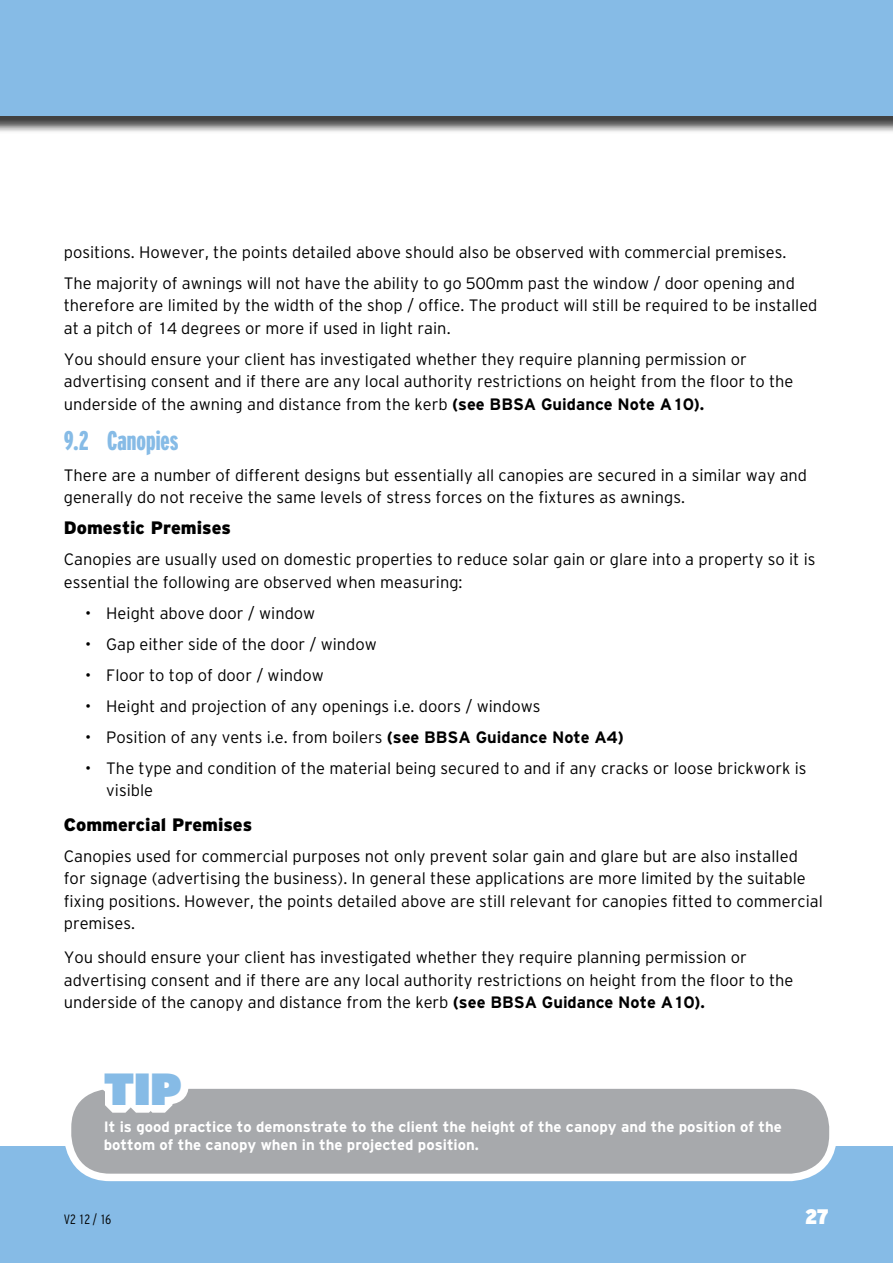
<style>
.page{position:relative;width:893px;height:1263px;background:#fff}
.page>*{position:absolute;margin:0;border:0;box-sizing:border-box;transform-origin:0 0}
.t1{font:900 45px "I503 Interstate Ultra";color:#86bbe6}
.t2{font:27px "I509 Interstate Black Compressed";color:#86bbe6}
.t3{font:900 condensed 21px "I504 Interstate Ultra";color:#fff}
.t4{font:18px "I513 Interstate Black";color:#000}
.t5{font:16.5px/22.5px "I510 Interstate Light";color:#000}
.t6{font:15px/18px "I512 Interstate Bold";color:#fff}
.t7{font:condensed 13.5px "I514 Interstate Light";color:#000}
.s1{font-family:"I512 Interstate Bold"}
</style>
<div class="page">
<div style="left:0;top:0;width:893px;height:134px;background:#000;opacity:.75"></div>
<div style="left:0;top:0;width:893px;height:115px;background:#86bbe6"></div>
<div style="left:0;top:1146px;width:893px;height:117px;background:#86bbe6"></div>
<div style="left:68px;top:1085px;width:765px;height:92px;background:#a7a9ac;border-radius:43px"></div>
<div style="left:64px;top:1081px;width:773px;height:100px;border:8px solid #fff;border-radius:43px"></div>
<svg style="left:90px;top:1081px;width:106px;height:32px"></svg>
<p class="t5" style="left:64px;top:236px;width:733px;line-height:31px">positions. However, the points detailed above should also be observed with commercial premises.<br>The majority of awnings will not have the ability to go 500mm past the window / door opening and</p>
<p class="t5" style="left:64px;top:294px;width:755px">therefore are limited by the width of the shop / office. The product will still be required to be installed at a pitch of 14 degrees or more if used in light rain.</p>
<p class="t5" style="left:64px;top:348px;width:731px">You should ensure your client has investigated whether they require planning permission or advertising consent and if there are any local authority restrictions on height from the floor to the underside of the awning and distance from the kerb <span class="s1">(see BBSA Guidance Note A10).</span></p>
<h2 class="t2" style="left:64px;top:425px;width:116px">9.2 Canopies</h2>
<p class="t5" style="left:64px;top:463px;width:745px">There are a number of different designs but essentially all canopies are secured in a similar way and generally do not receive the same levels of stress forces on the fixtures as awnings.</p>
<p class="t4" style="left:64px;top:517px;width:169px">Domestic Premises</p>
<p class="t5" style="left:64px;top:548px;width:753px">Canopies are usually used on domestic properties to reduce solar gain or glare into a property so it is essential the following are observed when measuring:</p>
<p class="t5" style="left:85px;top:601px;width:232px">• Height above door / window</p>
<p class="t5" style="left:85px;top:632px;width:293px">• Gap either side of the door / window</p>
<p class="t5" style="left:85px;top:663px;width:240px">• Floor to top of door / window</p>
<p class="t5" style="left:85px;top:694px;width:457px">• Height and projection of any openings i.e. doors / windows</p>
<p class="t5" style="left:85px;top:725px;width:540px">• Position of any vents i.e. from boilers <span class="s1">(see BBSA Guidance Note A4)</span></p>
<p class="t5" style="left:106px;top:756px;width:702px;text-indent:-21px">• The type and condition of the material being secured to and if any cracks or loose brickwork is visible</p>
<p class="t4" style="left:64px;top:814px;width:190px">Commercial Premises</p>
<p class="t5" style="left:64px;top:845px;width:761px">Canopies used for commercial purposes not only prevent solar gain and glare but are also installed for signage (advertising the business). In general these applications are more limited by the suitable fixing positions. However, the points detailed above are still relevant for canopies fitted to commercial premises.</p>
<p class="t5" style="left:64px;top:946px;width:731px">You should ensure your client has investigated whether they require planning permission or advertising consent and if there are any local authority restrictions on height from the floor to the underside of the canopy and distance from the kerb <span class="s1">(see BBSA Guidance Note A10).</span></p>
<h1 class="t1" style="left:104px;top:1061px;width:80px">Tip</h1>
<p class="t6" style="left:104px;top:1117px;width:680px">It is good practice to demonstrate to the client the height of the canopy and the position of the bottom of the canopy when in the projected position.</p>
<p class="t7" style="left:64px;top:1212px;width:49px">V2 12 / 16</p>
<p class="t3" style="left:805px;top:1204px;width:25px">27</p>
</div>
